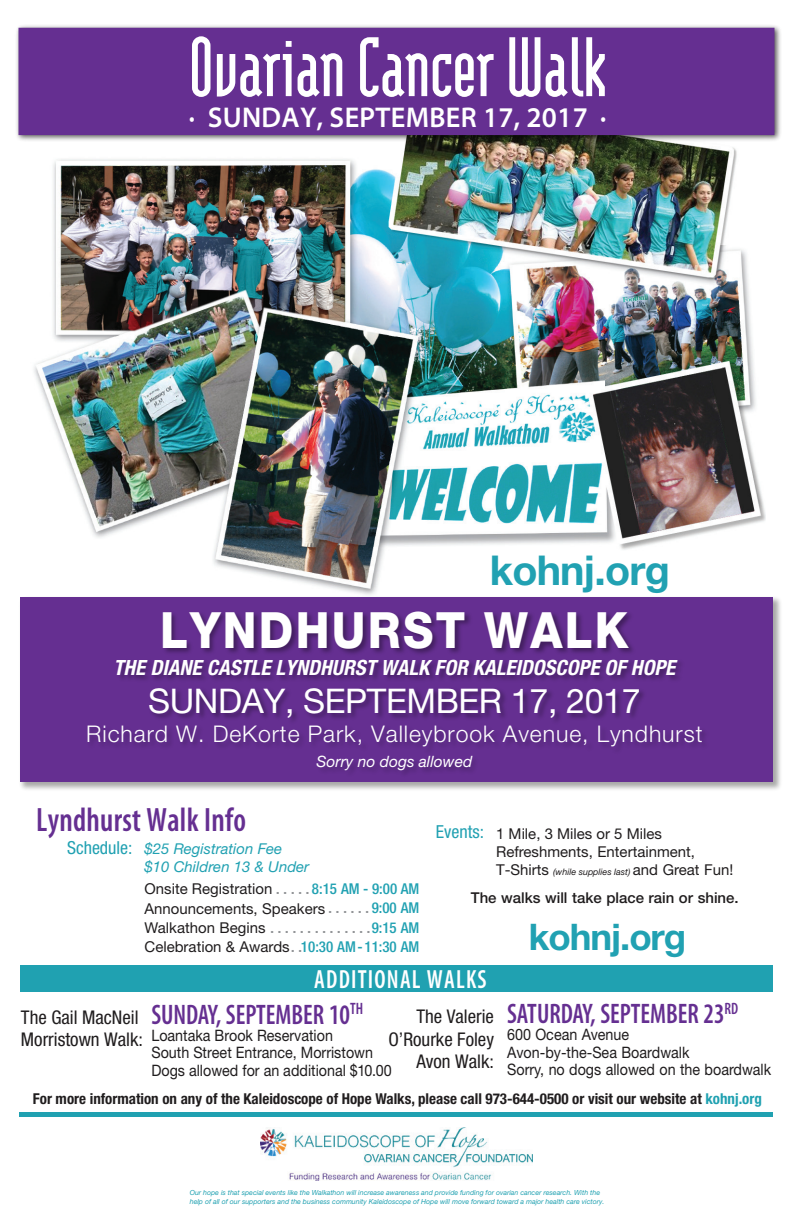
<style>
.page{position:relative;width:792px;height:1224px;background:#fff}
.page>*{position:absolute;margin:0;border:0;box-sizing:border-box;transform-origin:0 0}
.t1{font:800 50.1px "Helvetica Neue LT Pro";letter-spacing:.05em;color:#fff;scale:.91 1}
.t2{font:700 41.2px "Helvetica Neue LT Pro";letter-spacing:-.02em;color:#21a1b2}
.t3{font:700 36.7px "Helvetica Neue LT Pro";letter-spacing:-.03em;color:#21a1b2}
.t4{font:34px "Helvetica Neue LT Pro";letter-spacing:-.01em;color:#fff}
.t5{font:600 condensed 33.9px "Myriad Pro";letter-spacing:.01em;color:#652f91;scale:.91 1}
.t6{font:600 semi-expanded 28.7px "Myriad Pro";letter-spacing:.01em;color:#fff;scale:.91 1}
.t7{font:600 condensed 28.4px "Myriad Pro";color:#652f91;scale:.91 1}
.t8{font:600 condensed 26.4px "Myriad Pro";letter-spacing:.05em;color:#fff;scale:.91 1}
.t9{font:300 23px "Helvetica Neue LT Pro";letter-spacing:.04em;color:#fff}
.t10{font:italic 700 condensed 21px "Helvetica Neue LT Pro";color:#fff}
.t11{font:condensed 18.9px/22.7px "Helvetica Neue LT Pro";color:#201d1e}
.t12{font:condensed 18px "Helvetica Neue LT Pro";color:#21a1b2}
.t13{font:15.8px/17.3px "Helvetica Neue LT Pro";color:#201d1e;scale:.91 1}
.t14{font:italic 15.6px "Helvetica Neue LT Pro";color:#fff}
.t15{font:15px/18px "Helvetica Neue LT Pro";color:#201d1e}
.t16{font:700 condensed 15px "Helvetica Neue LT Pro";color:#201d1e}
.t17{font:italic 15px/18px "Helvetica Neue LT Pro";color:#21a1b2}
.t18{font:500 15px "Helvetica Neue LT Pro";color:#201d1e}
.t19{font:italic 7px/9px "Helvetica Neue LT Pro";color:#20a1b1}
.s1{font-weight:500;color:#929497}
.s2{font-weight:500;font-stretch:condensed;color:#21a1b2}
.s3{font-stretch:condensed;font-size:18px;color:#21a1b2}
.s4{font-style:italic;font-size:9px}
.s5{color:#20a1b1}
</style>
<div class="page">
<img style="left:34px;top:145px;width:731px;height:449px">
<img style="left:20px;top:594px;width:761px;height:196px">
<div style="left:20px;top:597px;width:753px;height:185px;background:#652f91"></div>
<div style="left:20px;top:965px;width:753px;height:27px;background:#20a1b1"></div>
<div style="left:19px;top:1112px;width:754px;height:5px;background:#20a1b1"></div>
<img style="left:16px;top:25px;width:765px;height:120px">
<div style="left:20px;top:29px;width:753px;height:105px;background:#652f91"></div>
<div style="left:18px;top:28px;width:756px;height:107px;border:3px solid #652f91"></div>
<svg style="left:192px;top:36px;width:18px;height:61px"></svg>
<svg style="left:217px;top:41px;width:75px;height:56px"></svg>
<svg style="left:298px;top:53px;width:44px;height:44px"></svg>
<svg style="left:360px;top:37px;width:67px;height:60px"></svg>
<svg style="left:433px;top:53px;width:61px;height:44px"></svg>
<svg style="left:509px;top:37px;width:31px;height:60px"></svg>
<svg style="left:546px;top:37px;width:59px;height:60px"></svg>
<img style="left:90px;top:613px;width:615px;height:161px">
<img style="left:260px;top:1127px;width:272px;height:53px">
<h3 class="t6" style="left:189px;top:102px;width:460px">· SUNDAY, SEPTEMBER 17, 2017 ·</h3>
<h2 class="t2" style="left:490px;top:545px;width:182px">kohnj.org</h2>
<h1 class="t1" style="left:160px;top:600px;width:516px">LYNDHURST WALK</h1>
<h3 class="t10" style="left:113px;top:654px;width:563px">THE DIANE CASTLE LYNDHURST WALK FOR KALEIDOSCOPE OF HOPE</h3>
<h3 class="t4" style="left:148px;top:680px;width:494px">SUNDAY, SEPTEMBER 17, 2017</h3>
<h3 class="t9" style="left:86px;top:719px;width:618px">Richard W. DeKorte Park, Valleybrook Avenue, Lyndhurst</h3>
<p class="t14" style="left:316px;top:752px;width:157px">Sorry no dogs allowed</p>
<h3 class="t5" style="left:36px;top:802px;width:232px">Lyndhurst Walk Info</h3>
<p class="t12" style="left:67px;top:837px;width:67px">Schedule:</p>
<p class="t15" style="left:145px;top:879px;width:276px">Onsite Registration <span class="s1">. . . . .</span><span class="s2">8:15 AM - 9:00 AM</span></p>
<p class="t15" style="left:496px;top:825px;width:239px;text-indent:-60px"><span class="s3">Events:</span> 1 Mile, 3 Miles or 5 Miles<br>Refreshments, Entertainment,<br>T-Shirts <span class="s4">(while supplies last)</span> and Great Fun!</p>
<p class="t18" style="left:471px;top:889px;width:269px">The walks will take place rain or shine.</p>
<p class="t17" style="left:145px;top:839px;width:166px">$25 Registration Fee $10 Children 13 &amp; Under</p>
<p class="t15" style="left:145px;top:898px;width:276px;line-height:19.1px;text-align:justify">Announcements, Speakers <span class="s1">. . . . . .</span><span class="s2">9:00 AM </span>Walkathon Begins <span class="s1">. . . . . . . . . . . . . .</span><span class="s2">9:15 AM </span>Celebration &amp; Awards<span class="s1">. .</span> <span class="s2">10:30 AM-11:30 AM</span></p>
<h3 class="t3" style="left:529px;top:914px;width:159px">kohnj.org</h3>
<h3 class="t8" style="left:314px;top:965px;width:191px">ADDITIONAL WALKS</h3>
<h3 class="t7" style="left:507px;top:998px;width:256px">SATURDAY, SEPTEMBER 23<sup>RD</sup></h3>
<p class="t13" style="left:507px;top:1026px;width:292px">600 Ocean Avenue<br>Avon-by-the-Sea Boardwalk<br>Sorry, no dogs allowed on the boardwalk</p>
<p class="t11" style="left:21px;top:1005px;width:124px">The Gail MacNeil<br>Morristown Walk:</p>
<h3 class="t7" style="left:151px;top:999px;width:234px">SUNDAY, SEPTEMBER 10<sup>TH</sup></h3>
<p class="t11" style="left:388px;top:1005px;width:107px;text-align:right">The Valerie<br>O’Rourke Foley<br>Avon Walk:</p>
<p class="t16" style="left:33px;top:1089px;width:731px">For more information on any of the Kaleidoscope of Hope Walks, please call 973-644-0500 or visit our website at <span class="s5">kohnj.org</span></p>
<p class="t13" style="left:151px;top:1026px;width:265px">Loantaka Brook Reservation<br>South Street Entrance, Morristown<br>Dogs allowed for an additional $10.00</p>
<p class="t19" style="left:190px;top:1188px;width:416px">Our hope is that special events like the Walkathon will increase awareness and provide funding for ovarian cancer research. With the help of all of our supporters and the business community Kaleidoscope of Hope will move forward toward a major health care victory.</p>
</div>
